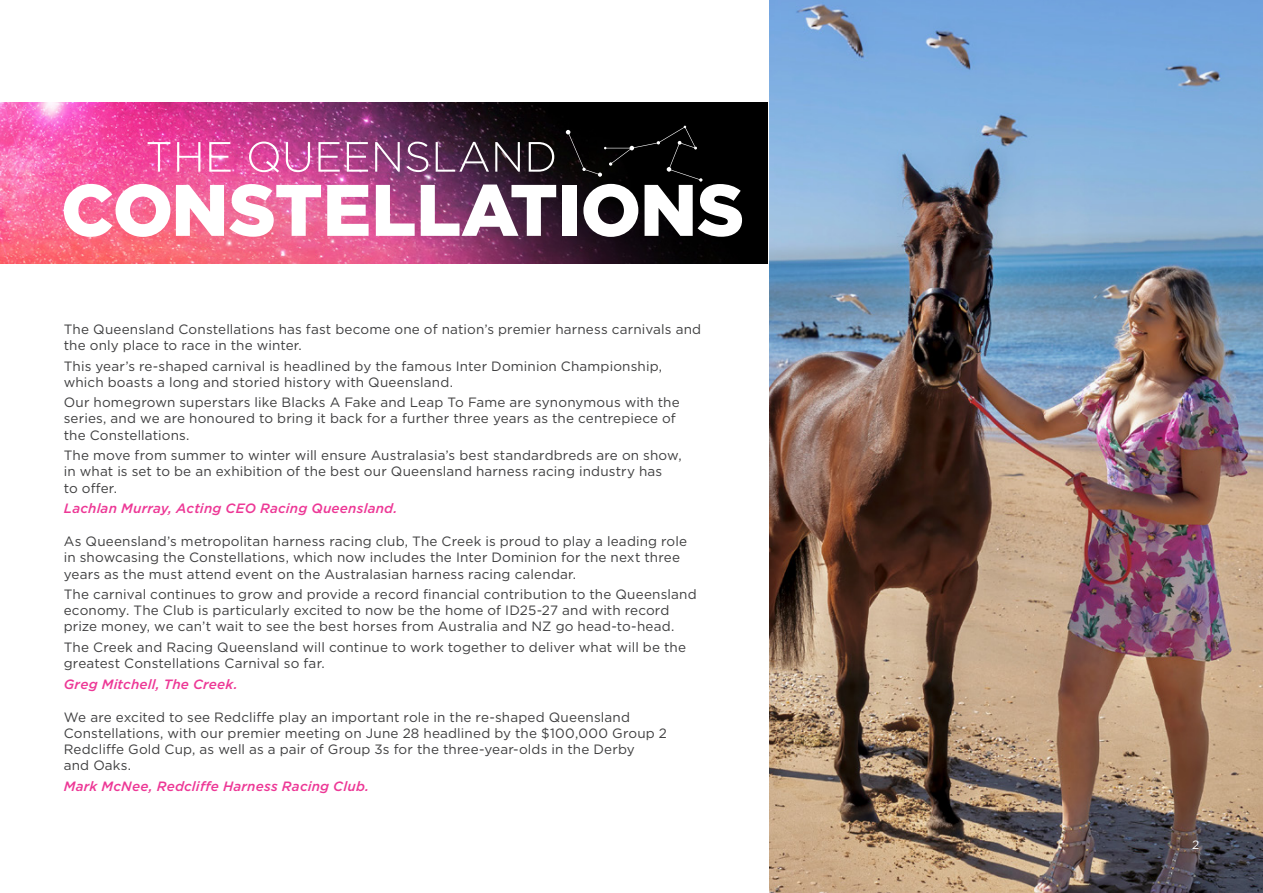
<style>
.page{position:relative;width:1263px;height:893px;background:#fff}
.page>*{position:absolute;margin:0;border:0;box-sizing:border-box;transform-origin:0 0}
.t1{font:13.5px/16.2px "Gotham";letter-spacing:.01em;color:#3e3e3f}
.t2{font:italic 500 13.5px "Gotham";letter-spacing:.015em;color:#ed3896}
.t3{font:12px "Gotham";color:#fff}
</style>
<div class="page">
<img style="left:0;top:102px;width:767px;height:162px">
<img style="left:770px;top:0;width:493px;height:893px">
<svg style="left:64px;top:184px;width:106px;height:53px"></svg>
<svg style="left:176px;top:184px;width:145px;height:53px"></svg>
<svg style="left:327px;top:185px;width:42px;height:51px"></svg>
<svg style="left:376px;top:185px;width:39px;height:51px"></svg>
<svg style="left:421px;top:185px;width:135px;height:51px"></svg>
<div style="left:563px;top:185px;width:14px;height:51px;background:#fff"></div>
<svg style="left:148px;top:142px;width:22px;height:30px"></svg>
<svg style="left:177px;top:142px;width:23px;height:30px"></svg>
<svg style="left:209px;top:142px;width:22px;height:30px"></svg>
<svg style="left:249px;top:142px;width:30px;height:31px"></svg>
<svg style="left:286px;top:142px;width:24px;height:30px"></svg>
<svg style="left:318px;top:142px;width:22px;height:30px"></svg>
<svg style="left:347px;top:142px;width:21px;height:30px"></svg>
<svg style="left:375px;top:142px;width:25px;height:30px"></svg>
<svg style="left:407px;top:142px;width:21px;height:30px"></svg>
<svg style="left:436px;top:142px;width:53px;height:30px;background:#62465f"></svg>
<svg style="left:495px;top:142px;width:25px;height:30px"></svg>
<svg style="left:529px;top:142px;width:25px;height:30px"></svg>
<svg style="left:566px;top:126px;width:176px;height:111px"></svg>
<p class="t1" style="left:64px;top:321px;width:639px">The Queensland Constellations has fast become one of nation’s premier harness carnivals and the only place to race in the winter.</p>
<p class="t1" style="left:64px;top:357px;width:600px">This year’s re-shaped carnival is headlined by the famous Inter Dominion Championship, which boasts a long and storied history with Queensland.</p>
<p class="t1" style="left:64px;top:394px;width:617px">Our homegrown superstars like Blacks A Fake and Leap To Fame are synonymous with the series, and we are honoured to bring it back for a further three years as the centrepiece of the Constellations.</p>
<p class="t1" style="left:64px;top:447px;width:619px">The move from summer to winter will ensure Australasia’s best standardbreds are on show, in what is set to be an exhibition of the best our Queensland harness racing industry has<br>to offer.</p>
<p class="t2" style="left:64px;top:499px;width:335px">Lachlan Murray, Acting CEO Racing Queensland.</p>
<p class="t1" style="left:64px;top:533px;width:625px">As Queensland’s metropolitan harness racing club, The Creek is proud to play a leading role in showcasing the Constellations, which now includes the Inter Dominion for the next three years as the must attend event on the Australasian harness racing calendar.</p>
<p class="t1" style="left:64px;top:586px;width:634px">The carnival continues to grow and provide a record financial contribution to the Queensland economy. The Club is particularly excited to now be the home of ID25-27 and with record prize money, we can’t wait to see the best horses from Australia and NZ go head-to-head.</p>
<p class="t1" style="left:64px;top:639px;width:624px">The Creek and Racing Queensland will continue to work together to deliver what will be the greatest Constellations Carnival so far.</p>
<p class="t2" style="left:64px;top:675px;width:175px">Greg Mitchell, The Creek.</p>
<p class="t1" style="left:64px;top:709px;width:605px">We are excited to see Redcliffe play an important role in the re-shaped Queensland Constellations, with our premier meeting on June 28 headlined by the $100,000 Group 2<br>Redcliffe Gold Cup, as well as a pair of Group 3s for the three-year-olds in the Derby<br>and Oaks.</p>
<p class="t2" style="left:64px;top:777px;width:307px">Mark McNee, Redcliffe Harness Racing Club.</p>
<p class="t3" style="left:1192px;top:837px;width:9px">2</p>
</div>
